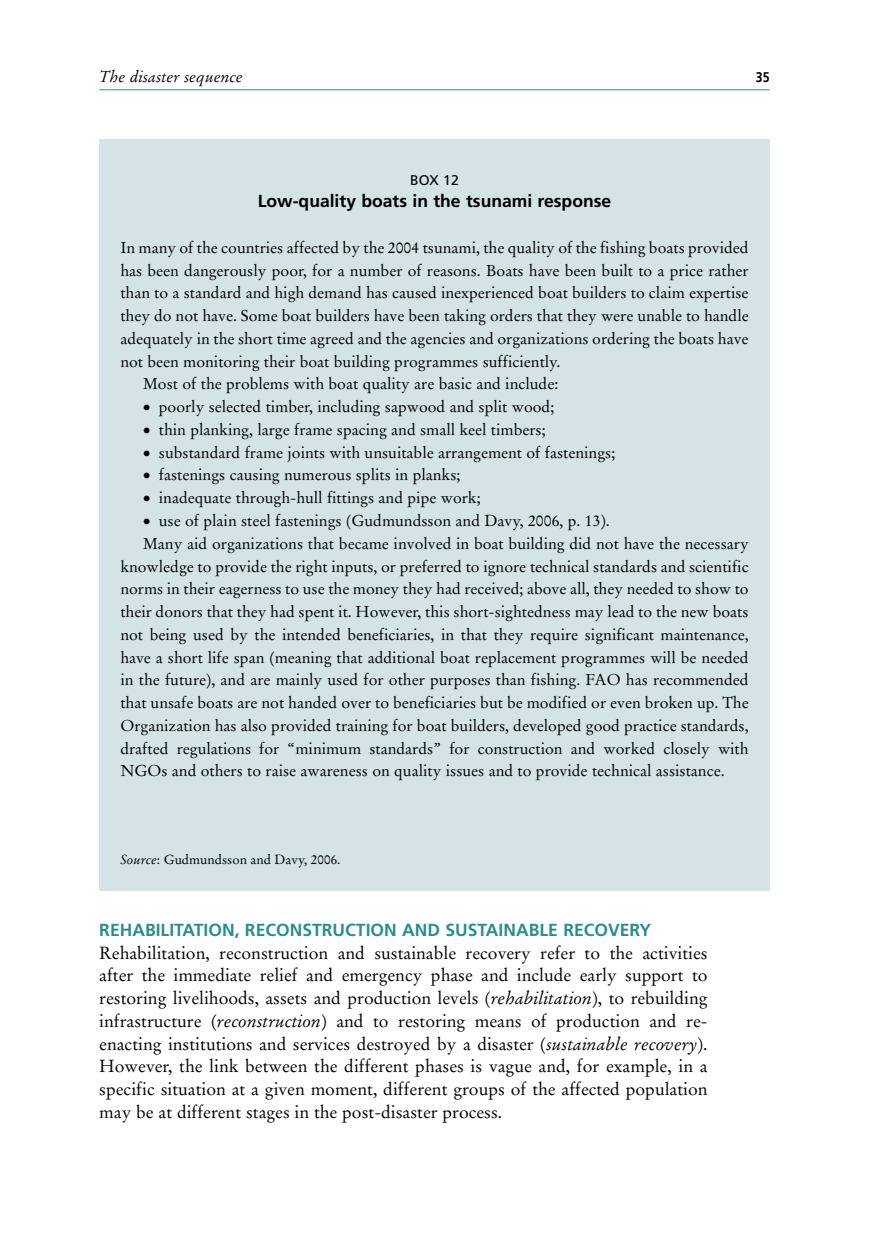
<style>
.page{position:relative;width:874px;height:1241px;background:#fff}
.page>*{position:absolute;margin:0;border:0;box-sizing:border-box;transform-origin:0 0}
.t1{font:17.5px/22.8px "Stempel Garamond LT Std";color:#000;text-align:justify}
.t2{font:700 17.5px "Frutiger LT Std";color:#2e8d8e}
.t3{font:700 17.5px "Frutiger LT Std";color:#000}
.t4{font:15.75px "Stempel Garamond LT Std";color:#000}
.t5{font:italic 15.75px "Stempel Garamond LT Std";color:#000}
.t6{font:14px "Frutiger LT Std";color:#000}
.t7{font:700 14px "Frutiger LT Std";color:#000;scale:.88 1}
.t8{font:13.12px "Stempel Garamond LT Std";color:#000}
.s1{font-style:italic}
</style>
<div class="page">
<hr style="left:99px;top:89px;width:670px;height:1px;background:#2e8d8e">
<div style="left:99px;top:139px;width:670px;height:751px;background:#d4e3e5"></div>
<p class="t5" style="left:99px;top:67px;width:145px">The disaster sequence</p>
<p class="t7" style="left:755px;top:69px;width:17px">35</p>
<p class="t6" style="left:410px;top:171px;width:50px">BOX 12</p>
<p class="t3" style="left:257px;top:191px;width:355px">Low-quality boats in the tsunami response</p>
<p class="t4" style="left:120px;top:238px;width:629px">In many of the countries affected by the 2004 tsunami, the quality of the fishing boats provided</p>
<p class="t4" style="left:120px;top:261px;width:629px">has been dangerously poor, for a number of reasons. Boats have been built to a price rather</p>
<p class="t4" style="left:120px;top:283px;width:629px">than to a standard and high demand has caused inexperienced boat builders to claim expertise</p>
<p class="t4" style="left:120px;top:306px;width:629px">they do not have. Some boat builders have been taking orders that they were unable to handle</p>
<p class="t4" style="left:120px;top:329px;width:629px">adequately in the short time agreed and the agencies and organizations ordering the boats have</p>
<p class="t4" style="left:120px;top:352px;width:441px">not been monitoring their boat building programmes sufficiently.</p>
<p class="t4" style="left:143px;top:374px;width:416px">Most of the problems with boat quality are basic and include:</p>
<p class="t4" style="left:143px;top:397px;width:412px">• poorly selected timber, including sapwood and split wood;</p>
<p class="t4" style="left:143px;top:420px;width:404px">• thin planking, large frame spacing and small keel timbers;</p>
<p class="t4" style="left:143px;top:443px;width:473px">• substandard frame joints with unsuitable arrangement of fastenings;</p>
<p class="t4" style="left:143px;top:465px;width:319px">• fastenings causing numerous splits in planks;</p>
<p class="t4" style="left:143px;top:488px;width:339px">• inadequate through-hull fittings and pipe work;</p>
<p class="t4" style="left:143px;top:511px;width:468px">• use of plain steel fastenings (Gudmundsson and Davy, 2006, p. 13).</p>
<p class="t4" style="left:143px;top:534px;width:607px">Many aid organizations that became involved in boat building did not have the necessary</p>
<p class="t4" style="left:120px;top:556px;width:629px">knowledge to provide the right inputs, or preferred to ignore technical standards and scientific</p>
<p class="t4" style="left:120px;top:579px;width:629px">norms in their eagerness to use the money they had received; above all, they needed to show to</p>
<p class="t4" style="left:120px;top:602px;width:629px">their donors that they had spent it. However, this short-sightedness may lead to the new boats</p>
<p class="t4" style="left:120px;top:625px;width:629px">not being used by the intended beneficiaries, in that they require significant maintenance,</p>
<p class="t4" style="left:120px;top:647px;width:629px">have a short life span (meaning that additional boat replacement programmes will be needed</p>
<p class="t4" style="left:120px;top:670px;width:629px">in the future), and are mainly used for other purposes than fishing. FAO has recommended</p>
<p class="t4" style="left:120px;top:693px;width:629px">that unsafe boats are not handed over to beneficiaries but be modified or even broken up. The</p>
<p class="t4" style="left:120px;top:716px;width:629px">Organization has also provided training for boat builders, developed good practice standards,</p>
<p class="t4" style="left:120px;top:738px;width:629px">drafted regulations for “minimum standards” for construction and worked closely with</p>
<p class="t4" style="left:120px;top:761px;width:605px">NGOs and others to raise awareness on quality issues and to provide technical assistance.</p>
<p class="t8" style="left:120px;top:851px;width:221px"><span class="s1">Source</span>: Gudmundsson and Davy, 2006.</p>
<p class="t2" style="left:99px;top:919px;width:553px">REHABILITATION, RECONSTRUCTION AND SUSTAINABLE RECOVERY</p>
<p class="t1" style="left:99px;top:941px;width:609px">Rehabilitation, reconstruction and sustainable recovery refer to the activities after the immediate relief and emergency phase and include early support to restoring livelihoods, assets and production levels (<span class="s1">rehabilitation</span>), to rebuilding infrastructure (<span class="s1">reconstruction</span>) and to restoring means of production and re&shy;enacting institutions and services destroyed by a disaster (<span class="s1">sustainable recovery</span>).<br>However, the link between the different phases is vague and, for example, in a specific situation at a given moment, different groups of the affected population may be at different stages in the post-disaster process.</p>
</div>
